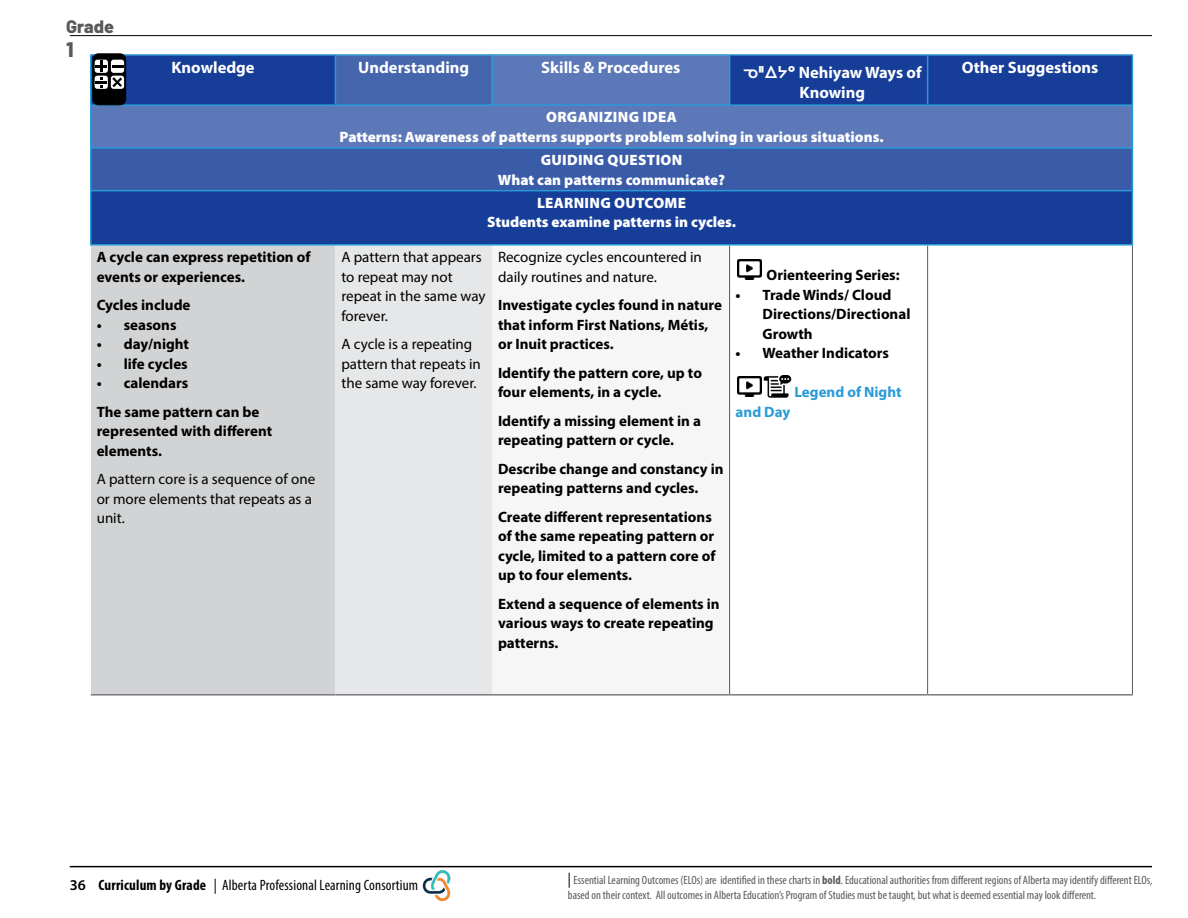
<style>
.page{position:relative;width:1188px;height:918px;background:#fff}
.page>*{position:absolute;margin:0;border:0;box-sizing:border-box;transform-origin:0 0}
.t1{font:800 21px "Barlow";color:#58595b}
.t2{font:800 18px "Barlow";color:#58595b}
.t3{font:700 16.5px/19.5px "Myriad Pro";color:#fff;text-align:center}
.t4{font:700 15px/19.5px "Myriad Pro";color:#000}
.t5{font:15px/19.5px "Myriad Pro";color:#000}
.t6{font:900 15px/19.5px "Myriad Pro";color:#fff;text-align:center}
.t7{font:condensed 15px "Myriad Pro";letter-spacing:.01em;color:#000}
.t8{font:700 15px "Myriad Pro";color:#289bd7}
.t9{font:condensed 12px/15px "Myriad Pro";color:#58595b}
.s1{font-family:"BC Sans"}
.s2{font-weight:600;font-stretch:normal}
.s3{font-weight:700}
.s4{font-size:15px;color:#000}
</style>
<div class="page">
<hr style="left:70px;top:866px;width:1082px;height:1px;background:#000">
<hr style="left:70px;top:35px;width:1082px;height:1px;background:#000">
<img style="left:418px;top:867px;width:37px;height:35px">
<svg style="left:92px;top:56px;width:1040px;height:91px;background:#4363ad"></svg>
<div style="left:91px;top:148px;width:1041px;height:43px;background:#395ba8"></div>
<div style="left:91px;top:191px;width:1041px;height:54px;background:#163e99"></div>
<div style="left:91px;top:245px;width:244px;height:450px;background:#d1d3d4"></div>
<div style="left:335px;top:245px;width:157px;height:450px;background:#e6e7e8"></div>
<div style="left:492px;top:245px;width:238px;height:450px;background:#f6f6f6"></div>
<svg style="left:730px;top:246px;width:199px;height:448px"></svg>
<hr style="left:90px;top:147px;width:245px;height:2px;background:#289bd7">
<hr style="left:335px;top:147px;width:157px;height:2px;background:#289bd7">
<hr style="left:492px;top:147px;width:238px;height:2px;background:#289bd7">
<hr style="left:730px;top:147px;width:198px;height:2px;background:#289bd7">
<hr style="left:928px;top:147px;width:205px;height:2px;background:#289bd7">
<hr style="left:90px;top:54px;width:245px;height:2px;background:#53afdf">
<hr style="left:335px;top:54px;width:157px;height:2px;background:#53afdf">
<hr style="left:492px;top:54px;width:238px;height:2px;background:#53afdf">
<hr style="left:90px;top:55px;width:2px;height:49px;background:#289bd7">
<hr style="left:335px;top:55px;width:1px;height:49px;background:#289bd7">
<hr style="left:491px;top:55px;width:2px;height:49px;background:#289bd7">
<hr style="left:90px;top:104px;width:245px;height:2px;background:#289bd7">
<hr style="left:335px;top:104px;width:157px;height:2px;background:#289bd7">
<hr style="left:492px;top:104px;width:238px;height:2px;background:#289bd7">
<hr style="left:90px;top:106px;width:2px;height:41px;background:#289bd7">
<hr style="left:1132px;top:106px;width:1px;height:41px;background:#289bd7">
<hr style="left:90px;top:149px;width:2px;height:41px;background:#289bd7">
<hr style="left:1132px;top:149px;width:1px;height:41px;background:#289bd7">
<hr style="left:729px;top:246px;width:1px;height:448px;background:#58595b">
<hr style="left:1132px;top:246px;width:1px;height:448px;background:#58595b">
<hr style="left:730px;top:54px;width:198px;height:2px;background:#53afdf">
<hr style="left:928px;top:54px;width:205px;height:2px;background:#53afdf">
<hr style="left:729px;top:55px;width:1px;height:49px;background:#289bd7">
<hr style="left:1132px;top:55px;width:1px;height:49px;background:#289bd7">
<hr style="left:730px;top:104px;width:198px;height:2px;background:#289bd7">
<hr style="left:928px;top:104px;width:205px;height:2px;background:#289bd7">
<hr style="left:927px;top:246px;width:1px;height:448px;background:#58595b">
<hr style="left:927px;top:55px;width:1px;height:49px;background:#289bd7">
<hr style="left:91px;top:694px;width:244px;height:2px;background:#797a7d">
<hr style="left:335px;top:694px;width:157px;height:2px;background:#797a7d">
<hr style="left:492px;top:694px;width:238px;height:2px;background:#797a7d">
<hr style="left:730px;top:694px;width:198px;height:2px;background:#797a7d">
<hr style="left:928px;top:694px;width:205px;height:2px;background:#797a7d">
<hr style="left:90px;top:190px;width:245px;height:1px;background:#289bd7">
<hr style="left:90px;top:191px;width:2px;height:53px;background:#289bd7">
<hr style="left:335px;top:190px;width:157px;height:1px;background:#289bd7">
<hr style="left:492px;top:190px;width:238px;height:1px;background:#289bd7">
<hr style="left:730px;top:190px;width:198px;height:1px;background:#289bd7">
<hr style="left:928px;top:190px;width:205px;height:1px;background:#289bd7">
<hr style="left:1132px;top:191px;width:1px;height:53px;background:#289bd7">
<hr style="left:90px;top:244px;width:245px;height:2px;background:#289bd7">
<hr style="left:335px;top:244px;width:157px;height:2px;background:#289bd7">
<hr style="left:492px;top:244px;width:238px;height:2px;background:#289bd7">
<hr style="left:730px;top:244px;width:198px;height:2px;background:#289bd7">
<hr style="left:928px;top:244px;width:205px;height:2px;background:#289bd7">
<img style="left:737px;top:259px;width:25px;height:21px">
<img style="left:737px;top:376px;width:25px;height:21px">
<img style="left:764px;top:375px;width:27px;height:22px">
<div style="left:93px;top:54px;width:33px;height:51px;background:#000;border-radius:6px"></div>
<div style="left:93px;top:54px;width:33px;height:51px;border:1px solid #000;border-radius:6px"></div>
<svg style="left:111px;top:60px;width:13px;height:13px"></svg>
<svg style="left:111px;top:76px;width:13px;height:13px"></svg>
<svg style="left:95px;top:61px;width:28px;height:27px"></svg>
<p class="t2" style="left:66px;top:13px;width:49px">Grade</p>
<h1 class="t1" style="left:66px;top:34px;width:9px">1</h1>
<p class="t3" style="left:172px;top:57px;width:85px">Knowledge</p>
<p class="t3" style="left:358px;top:57px;width:113px">Understanding</p>
<p class="t3" style="left:541px;top:57px;width:141px">Skills &amp; Procedures</p>
<p class="t3" style="left:743px;top:63px;width:180px"><span class="s1">ᓀᐦᐃᔭᐤ</span> Nehiyaw Ways of<br>Knowing</p>
<p class="t3" style="left:962px;top:57px;width:138px">Other Suggestions</p>
<p class="t6" style="left:340px;top:107px;width:546px">ORGANIZING IDEA<br>Patterns: Awareness of patterns supports problem solving in various situations.</p>
<p class="t6" style="left:498px;top:150px;width:229px">GUIDING QUESTION<br>What can patterns communicate?</p>
<p class="t6" style="left:487px;top:192px;width:251px">LEARNING OUTCOME<br>Students examine patterns in cycles.</p>
<p class="t4" style="left:97px;top:247px;width:215px">A cycle can express repetition of events or experiences.</p>
<p class="t4" style="left:97px;top:295px;width:95px">Cycles include</p>
<p class="t4" style="left:97px;top:314px;width:81px">• seasons</p>
<p class="t4" style="left:97px;top:334px;width:94px">• day/night</p>
<p class="t4" style="left:97px;top:353px;width:93px">• life cycles</p>
<p class="t4" style="left:97px;top:368px;width:164px;line-height:28.5px">• calendars<br>The same pattern can be</p>
<p class="t4" style="left:97px;top:421px;width:177px">represented with different elements.</p>
<p class="t5" style="left:97px;top:469px;width:220px">A pattern core is a sequence of one or more elements that repeats as a unit.</p>
<p class="t5" style="left:341px;top:247px;width:146px">A pattern that appears to repeat may not repeat in the same way forever.</p>
<p class="t5" style="left:341px;top:334px;width:141px">A cycle is a repeating pattern that repeats in the same way forever.</p>
<p class="t5" style="left:498px;top:247px;width:205px">Recognize cycles encountered in daily routines and nature.</p>
<p class="t4" style="left:498px;top:295px;width:225px">Investigate cycles found in nature that inform First Nations, Métis, or Inuit practices.</p>
<p class="t4" style="left:498px;top:362px;width:206px">Identify the pattern core, up to four elements, in a cycle.</p>
<p class="t4" style="left:498px;top:410px;width:204px">Identify a missing element in a repeating pattern or cycle.</p>
<p class="t4" style="left:498px;top:458px;width:227px">Describe change and constancy in repeating patterns and cycles.</p>
<p class="t4" style="left:498px;top:506px;width:219px">Create different representations of the same repeating pattern or cycle, limited to a pattern core of up to four elements.</p>
<p class="t4" style="left:498px;top:593px;width:223px">Extend a sequence of elements in various ways to create repeating patterns.</p>
<p class="t4" style="left:767px;top:265px;width:135px">Orienteering Series:</p>
<p class="t4" style="left:763px;top:284px;width:149px;text-indent:-27px">• Trade Winds/ Cloud<br>Directions/Directional<br>Growth</p>
<p class="t4" style="left:736px;top:343px;width:155px">• Weather Indicators</p>
<p class="t8" style="left:794px;top:382px;width:109px">Legend of Night</p>
<p class="t8" style="left:736px;top:402px;width:56px">and Day</p>
<p class="t7" style="left:70px;top:876px;width:350px"><span class="s2">36</span> <span class="s3">Curriculum by Grade</span> | Alberta Professional Learning Consortium</p>
<p class="t9" style="left:568px;top:872px;width:586px"><span class="s4">|</span> Essential Learning Outcomes (ELOs) are identified in these charts in <span class="s3">bold</span>. Educational authorities from different regions of Alberta may identify different ELOs, based on their context. All outcomes in Alberta Education’s Program of Studies must be taught, but what is deemed essential may look different.</p>
</div>
